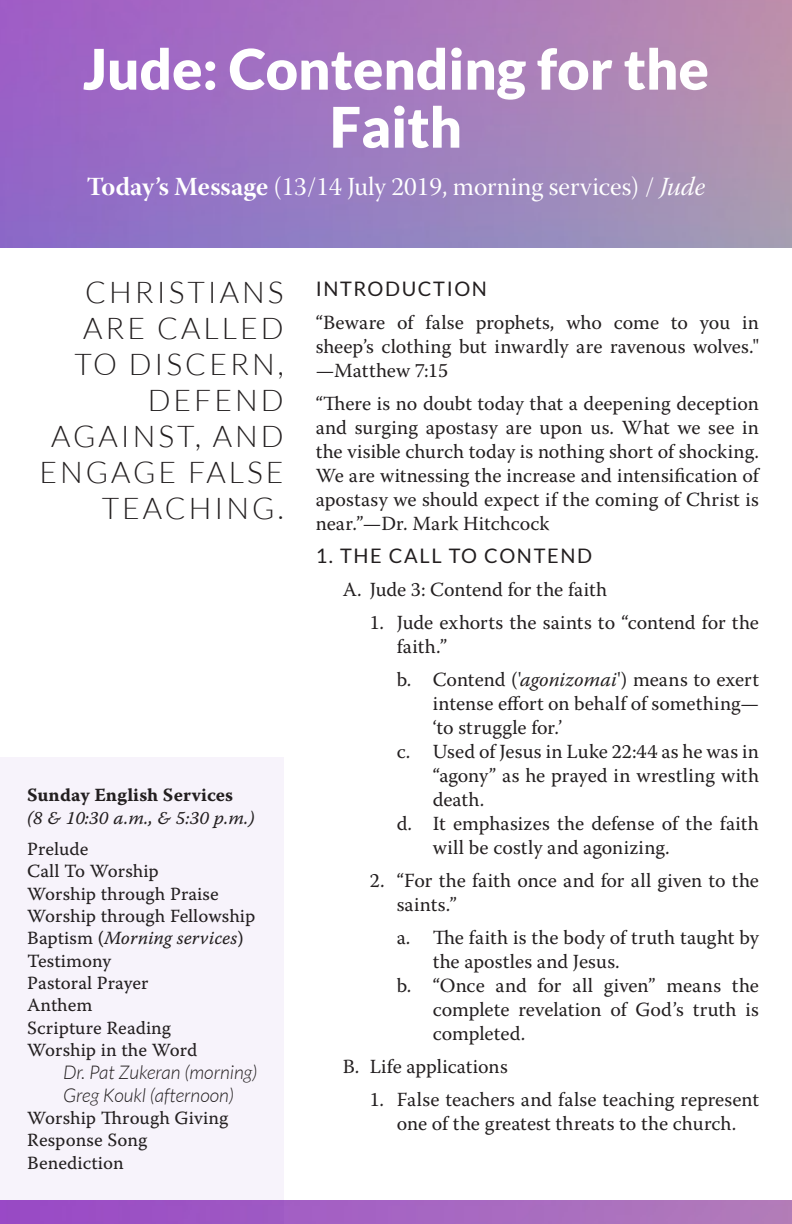
<style>
.page{position:relative;width:792px;height:1224px;background:#fff}
.page>*{position:absolute;margin:0;border:0;box-sizing:border-box;transform-origin:0 0}
.t1{font:900 56px/58px "Lato";color:#fff;text-align:center}
.t2{font:300 30px/36px "Lato";letter-spacing:.1em;color:#231f20;text-align:right}
.t3{font:26px "Warnock Pro Subh";color:#fff}
.t4{font:20px/24px "Warnock Pro";letter-spacing:.005em;color:#231f20;text-align:justify}
.t5{font:20px "Lato";letter-spacing:.08em;color:#231f20}
.t6{font:italic 300 19px "Lato";color:#231f20}
.t7{font:18.6px "Warnock Pro Capt";color:#231f20}
.t8{font:18.6px/22.4px "Warnock Pro It Capt";color:#231f20}
.s1{font-family:"Warnock Pro Bold Subh"}
.s2{font-family:"Warnock Pro It Subh"}
.s3{font-style:italic}
.s4{font-family:"Warnock Pro Bold Capt"}
.s5{font-family:"Warnock Pro Capt"}
</style>
<div class="page">
<img style="left:0;top:0;width:792px;height:247px">
<img style="left:284px;top:1201px;width:508px;height:23px">
<div style="left:0;top:757px;width:284px;height:467px;background:#f7f3fb"></div>
<p class="t1" style="left:83px;top:39px;width:627px">Jude: Contending for the<br>Faith</p>
<p class="t3" style="left:87px;top:172px;width:620px"><span class="s1">Today’s Message</span> (13/14 July 2019, morning services) / <span class="s2">Jude</span></p>
<p class="t2" style="left:39px;top:274px;width:246px">CHRISTIANS<br>ARE CALLED<br>TO DISCERN,<br>DEFEND<br>AGAINST, AND<br>ENGAGE FALSE<br>TEACHING.</p>
<p class="t5" style="left:316px;top:278px;width:173px">INTRODUCTION</p>
<p class="t4" style="left:316px;top:310px;width:445px">“Beware of false prophets, who come to you in sheep’s clothing but inwardly are ravenous wolves." —Matthew 7:15</p>
<p class="t4" style="left:316px;top:391px;width:445px">“There is no doubt today that a deepening deception and surging apostasy are upon us. What we see in the visible church today is nothing short of shocking.<br>We are witnessing the increase and intensification of apostasy we should expect if the coming of Christ is near.”—Dr. Mark Hitchcock</p>
<p class="t5" style="left:316px;top:545px;width:278px">1. THE CALL TO CONTEND</p>
<p class="t4" style="left:343px;top:577px;width:266px">A. Jude 3: Contend for the faith</p>
<p class="t4" style="left:397px;top:610px;width:364px;text-indent:-27px">1. Jude exhorts the saints to “contend for the faith.”</p>
<p class="t4" style="left:433px;top:667px;width:328px;text-indent:-36px">b. Contend ('<span class="s3">agonizomai</span>') means to exert intense effort on behalf of something— ‘to struggle for.’</p>
<p class="t4" style="left:433px;top:739px;width:328px;text-indent:-36px">c. Used of Jesus in Luke 22:44 as he was in “agony” as he prayed in wrestling with death.</p>
<p class="t4" style="left:433px;top:811px;width:328px;text-indent:-36px">d. It emphasizes the defense of the faith will be costly and agonizing.</p>
<p class="t4" style="left:397px;top:868px;width:364px;text-indent:-27px">2. “For the faith once and for all given to the saints.”</p>
<p class="t4" style="left:433px;top:925px;width:328px;text-indent:-36px">a. The faith is the body of truth taught by the apostles and Jesus.</p>
<p class="t4" style="left:433px;top:973px;width:328px;text-indent:-36px">b. “Once and for all given” means the complete revelation of God’s truth is completed.</p>
<p class="t4" style="left:343px;top:1054px;width:167px">B. Life applications</p>
<p class="t4" style="left:370px;top:1087px;width:391px;text-align:center">1. False teachers and false teaching represent one of the greatest threats to the church.</p>
<p class="t8" style="left:27px;top:784px;width:229px"><span class="s4">Sunday English Services<br></span>(8 &amp; 10:30 a.m., &amp; 5:30 p.m.)</p>
<p class="t7" style="left:27px;top:838px;width:63px">Prelude</p>
<p class="t7" style="left:27px;top:860px;width:133px">Call To Worship</p>
<p class="t7" style="left:27px;top:882px;width:193px">Worship through Praise</p>
<p class="t7" style="left:27px;top:905px;width:230px">Worship through Fellowship</p>
<p class="t8" style="left:27px;top:927px;width:218px"><span class="s5">Baptism (</span>Morning services<span class="s5">)</span></p>
<p class="t7" style="left:27px;top:949px;width:85px">Testimony</p>
<p class="t7" style="left:27px;top:972px;width:123px">Pastoral Prayer</p>
<p class="t7" style="left:27px;top:994px;width:67px">Anthem</p>
<p class="t7" style="left:27px;top:1016px;width:145px">Scripture Reading</p>
<p class="t7" style="left:27px;top:1039px;width:172px">Worship in the Word</p>
<p class="t6" style="left:63px;top:1062px;width:196px">Dr. Pat Zukeran (morning)</p>
<p class="t6" style="left:63px;top:1085px;width:172px">Greg Koukl (afternoon)</p>
<p class="t7" style="left:27px;top:1107px;width:203px">Worship Through Giving</p>
<p class="t7" style="left:27px;top:1129px;width:122px">Response Song</p>
<p class="t7" style="left:27px;top:1151px;width:98px">Benediction</p>
</div>
